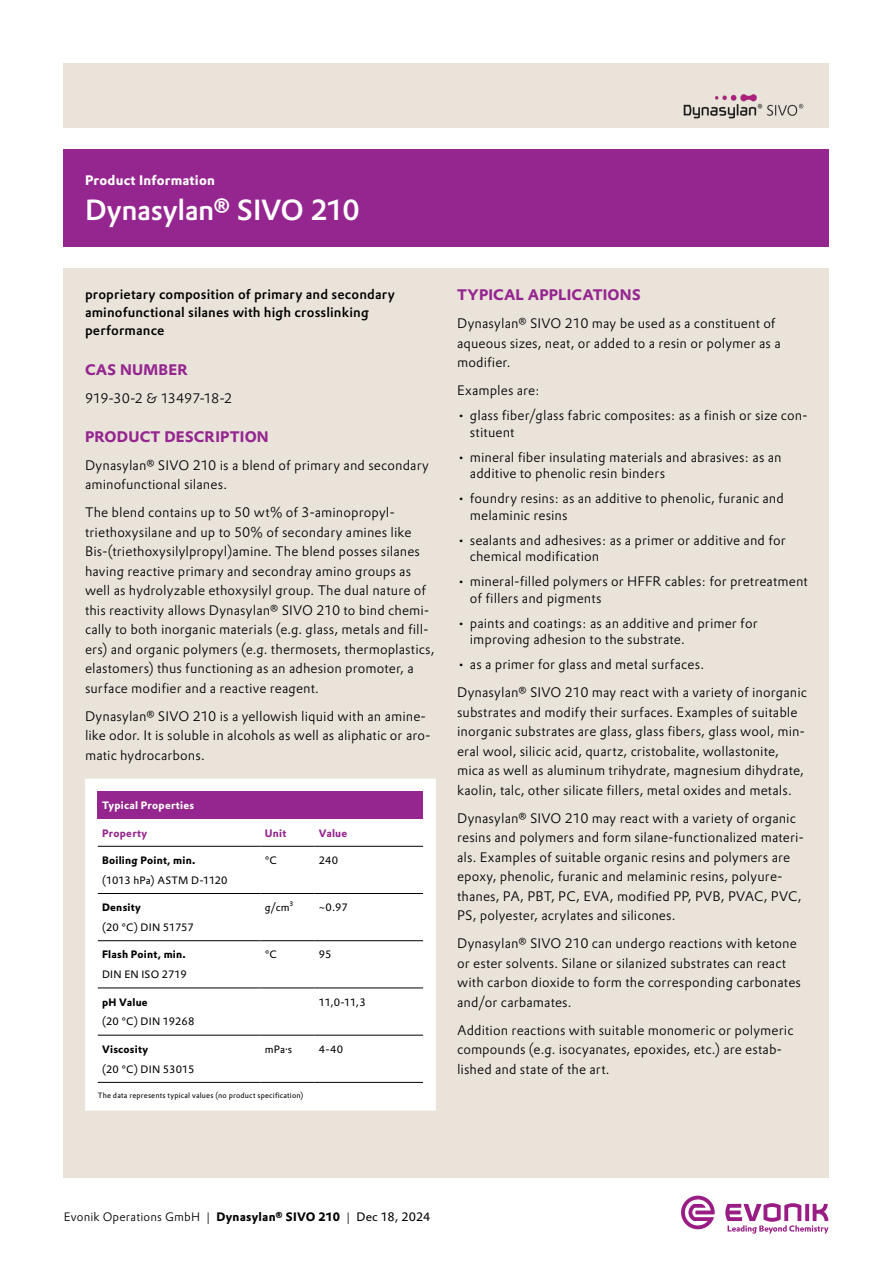
<style>
.page{position:relative;width:893px;height:1263px;background:#fff}
.page>*{position:absolute;margin:0;border:0;box-sizing:border-box;transform-origin:0 0}
.t1{font:500 28.5px "Evonik Prokyon";letter-spacing:-.015em;color:#fff}
.t2{font:700 15px "Evonik Prokyon";letter-spacing:.015em;color:#95268f}
.t3{font:300 13.5px/19.5px "Evonik Prokyon";letter-spacing:.01em;color:#000}
.t4{font:500 13.5px/18px "Evonik Prokyon";letter-spacing:.01em;color:#000}
.t5{font:300 13.5px "Evonik Prokyon";letter-spacing:-.02em;color:#000}
.t6{font:700 13.5px "Evonik Prokyon";letter-spacing:.015em;color:#fff}
.t7{font:300 12px "Evonik Prokyon";letter-spacing:.015em;color:#000}
.t8{font:10.5px "Evonik Prokyon";letter-spacing:.01em;color:#000}
.t9{font:700 10.5px "Evonik Prokyon";letter-spacing:.02em;color:#000}
.t10{font:700 10.5px "Evonik Prokyon";letter-spacing:.02em;color:#fff}
.t11{font:700 10.5px "Evonik Prokyon";letter-spacing:.02em;color:#95268f}
.t12{font:7.5px "Evonik Prokyon";letter-spacing:.025em;color:#000}
.s1{font-weight:700}
.s2{font-weight:400}
</style>
<div class="page">
<div style="left:64px;top:64px;width:765px;height:1114px;background:#e9e3da"></div>
<svg style="left:725px;top:1203px;width:103px;height:30px"></svg>
<svg style="left:681px;top:1195px;width:34px;height:34px"></svg>
<div style="left:85px;top:779px;width:351px;height:331px;background:#fff"></div>
<div style="left:98px;top:791px;width:325px;height:28px;background:#95268f"></div>
<hr style="left:98px;top:846px;width:162px;height:1px;background:#000">
<hr style="left:260px;top:846px;width:55px;height:1px;background:#000">
<hr style="left:315px;top:846px;width:108px;height:1px;background:#000">
<hr style="left:98px;top:893px;width:162px;height:1px;background:#000">
<hr style="left:260px;top:893px;width:55px;height:1px;background:#000">
<hr style="left:315px;top:893px;width:108px;height:1px;background:#000">
<hr style="left:98px;top:940px;width:162px;height:1px;background:#000">
<hr style="left:260px;top:940px;width:55px;height:1px;background:#000">
<hr style="left:315px;top:940px;width:108px;height:1px;background:#000">
<hr style="left:98px;top:988px;width:162px;height:1px;background:#000">
<hr style="left:260px;top:988px;width:55px;height:1px;background:#000">
<hr style="left:315px;top:988px;width:108px;height:1px;background:#000">
<hr style="left:98px;top:1035px;width:162px;height:1px;background:#000">
<hr style="left:260px;top:1035px;width:55px;height:1px;background:#000">
<hr style="left:315px;top:1035px;width:108px;height:1px;background:#000">
<hr style="left:98px;top:1082px;width:162px;height:1px;background:#000">
<hr style="left:260px;top:1082px;width:55px;height:1px;background:#000">
<hr style="left:315px;top:1082px;width:108px;height:1px;background:#000">
<div style="left:64px;top:128px;width:765px;height:140px;background:#fff"></div>
<div style="left:64px;top:149px;width:765px;height:98px;background:#95268f"></div>
<img style="left:683px;top:94px;width:121px;height:25px">
<p class="t6" style="left:85px;top:170px;width:131px">Product Information</p>
<h1 class="t1" style="left:85px;top:187px;width:276px">Dynasylan® SIVO 210</h1>
<p class="t4" style="left:85px;top:285px;width:311px">proprietary composition of primary and secondary aminofunctional silanes with high crosslinking performance</p>
<p class="t2" style="left:85px;top:357px;width:105px">CAS NUMBER</p>
<p class="t5" style="left:85px;top:387px;width:149px">919-30-2 &amp; 13497-18-2</p>
<p class="t2" style="left:85px;top:424px;width:185px">PRODUCT DESCRIPTION</p>
<p class="t3" style="left:85px;top:454px;width:345px">Dynasylan® SIVO 210 is a blend of primary and secondary aminofunctional silanes.</p>
<p class="t3" style="left:85px;top:502px;width:351px">The blend contains up to 50 wt% of 3-aminopropyl&shy;triethoxysilane and up to 50% of secondary amines like Bis-(triethoxysilylpropyl)amine. The blend posses silanes having reactive primary and secondray amino groups as well as hydrolyzable ethoxysilyl group. The dual nature of this reactivity allows Dynasylan® SIVO 210 to bind chemi&shy;cally to both inorganic materials (e.g. glass, metals and fill&shy;ers) and organic polymers (e.g. thermosets, thermoplastics, elastomers) thus functioning as an adhesion promoter, a surface modifier and a reactive reagent.</p>
<p class="t3" style="left:85px;top:705px;width:347px">Dynasylan® SIVO 210 is a yellowish liquid with an amine&shy;like odor. It is soluble in alcohols as well as aliphatic or aro&shy;matic hydrocarbons.</p>
<p class="t10" style="left:102px;top:797px;width:94px">Typical Properties</p>
<p class="t11" style="left:102px;top:824px;width:47px">Property</p>
<p class="t11" style="left:265px;top:824px;width:23px">Unit</p>
<p class="t11" style="left:319px;top:824px;width:30px">Value</p>
<p class="t9" style="left:102px;top:852px;width:95px">Boiling Point, min.</p>
<p class="t8" style="left:265px;top:852px;width:14px">°C</p>
<p class="t8" style="left:319px;top:852px;width:21px">240</p>
<p class="t8" style="left:102px;top:872px;width:127px">(1013 hPa) ASTM D-1120</p>
<p class="t9" style="left:102px;top:899px;width:40px">Density</p>
<p class="t8" style="left:265px;top:899px;width:30px">g/cm³</p>
<p class="t8" style="left:319px;top:899px;width:30px">~0.97</p>
<p class="t8" style="left:102px;top:919px;width:93px">(20 °C) DIN 51757</p>
<p class="t9" style="left:102px;top:946px;width:85px">Flash Point, min.</p>
<p class="t8" style="left:265px;top:946px;width:14px">°C</p>
<p class="t8" style="left:319px;top:946px;width:14px">95</p>
<p class="t8" style="left:102px;top:966px;width:86px">DIN EN ISO 2719</p>
<p class="t9" style="left:102px;top:993px;width:47px">pH Value</p>
<p class="t8" style="left:319px;top:994px;width:48px">11,0-11,3</p>
<p class="t8" style="left:102px;top:1013px;width:94px">(20 °C) DIN 19268</p>
<p class="t9" style="left:102px;top:1040px;width:48px">Viscosity</p>
<p class="t8" style="left:265px;top:1041px;width:29px">mPa·s</p>
<p class="t8" style="left:319px;top:1041px;width:26px">4-40</p>
<p class="t8" style="left:102px;top:1061px;width:94px">(20 °C) DIN 53015</p>
<p class="t12" style="left:98px;top:1089px;width:207px">The data represents typical values (no product specification)</p>
<p class="t2" style="left:457px;top:283px;width:185px">TYPICAL APPLICATIONS</p>
<p class="t3" style="left:457px;top:313px;width:325px">Dynasylan® SIVO 210 may be used as a constituent of aqueous sizes, neat, or added to a resin or polymer as a modifier.</p>
<p class="t3" style="left:457px;top:380px;width:84px">Examples are:</p>
<p class="t3" style="left:470px;top:407px;width:339px;line-height:16.5px;text-indent:-13px">• glass fiber/glass fabric composites: as a finish or size con&shy;stituent</p>
<p class="t3" style="left:470px;top:448px;width:313px;line-height:16.5px;text-indent:-13px">• mineral fiber insulating materials and abrasives: as an additive to phenolic resin binders</p>
<p class="t3" style="left:470px;top:490px;width:316px;line-height:16.5px;text-indent:-13px">• foundry resins: as an additive to phenolic, furanic and melaminic resins</p>
<p class="t3" style="left:470px;top:531px;width:317px;line-height:16.5px;text-indent:-13px">• sealants and adhesives: as a primer or additive and for chemical modification</p>
<p class="t3" style="left:470px;top:573px;width:340px;line-height:16.5px;text-indent:-13px">• mineral-filled polymers or HFFR cables: for pretreatment of fillers and pigments</p>
<p class="t3" style="left:470px;top:614px;width:289px;line-height:16.5px;text-indent:-13px">• paints and coatings: as an additive and primer for improving adhesion to the substrate.</p>
<p class="t3" style="left:457px;top:650px;width:351px;line-height:28px">• as a primer for glass and metal surfaces.<br>Dynasylan® SIVO 210 may react with a variety of inorganic</p>
<p class="t3" style="left:457px;top:702px;width:350px">substrates and modify their surfaces. Examples of suitable inorganic substrates are glass, glass fibers, glass wool, min&shy;eral wool, silicic acid, quartz, cristobalite, wollastonite, mica as well as aluminum trihydrate, magnesium dihydrate, kaolin, talc, other silicate fillers, metal oxides and metals.</p>
<p class="t3" style="left:457px;top:807px;width:348px">Dynasylan® SIVO 210 may react with a variety of organic resins and polymers and form silane-functionalized materi&shy;als. Examples of suitable organic resins and polymers are epoxy, phenolic, furanic and melaminic resins, polyure&shy;thanes, PA, PBT, PC, EVA, modified PP, PVB, PVAC, PVC, PS, polyester, acrylates and silicones.</p>
<p class="t3" style="left:457px;top:933px;width:345px">Dynasylan® SIVO 210 can undergo reactions with ketone or ester solvents. Silane or silanized substrates can react with carbon dioxide to form the corresponding carbonates and/or carbamates.</p>
<p class="t3" style="left:457px;top:1019px;width:338px">Addition reactions with suitable monomeric or polymeric compounds (e.g. isocyanates, epoxides, etc.) are estab&shy;lished and state of the art.</p>
<p class="t7" style="left:64px;top:1207px;width:368px">Evonik Operations GmbH | <span class="s1">Dynasylan® SIVO 210</span> | <span class="s2">Dec 18, 2024</span></p>
</div>
